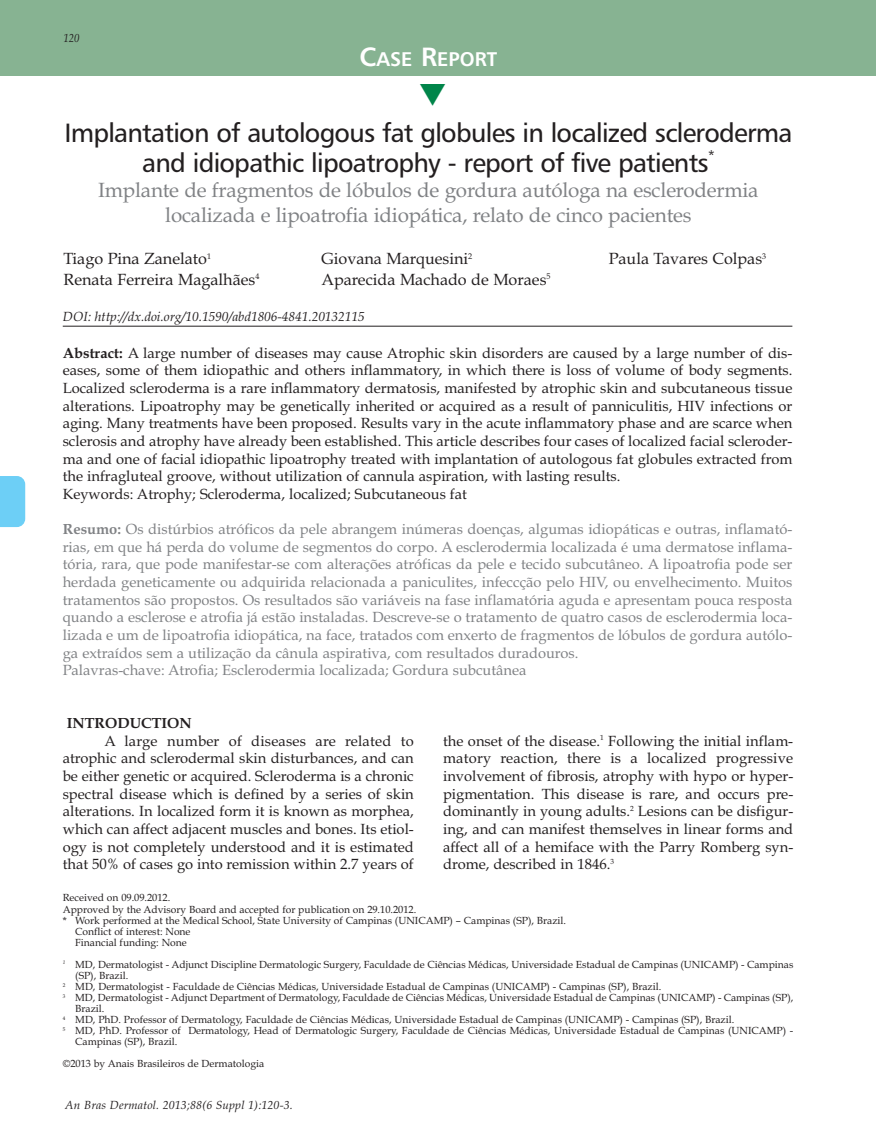
<style>
.page{position:relative;width:876px;height:1137px;background:#fff}
.page>*{position:absolute;margin:0;border:0;box-sizing:border-box;transform-origin:0 0}
.t1{font:26.4px/30.9px "Humanist 777 BT Roman B";letter-spacing:-.03em;color:#231f20;text-align:center}
.t2{font:20.55px/25px "Book Antiqua";letter-spacing:-.01em;color:#808285;text-align:center}
.t3{font:19.8px "Humanist 777 BT Bold B";color:#fff}
.t4{font:16.2px "Book Antiqua";color:#231f20}
.t5{font:14.7px/17.7px "Book Antiqua";color:#231f20;text-align:justify}
.t6{font:14.7px/17.7px "Book Antiqua";color:#808285}
.t7{font:700 14.7px "Book Antiqua";color:#231f20}
.t8{font:italic 13.2px "Book Antiqua";color:#231f20}
.t9{font:13.2px "Humanist 777 BT Roman B";color:#231f20}
.t10{font:italic 11.7px "Book Antiqua";letter-spacing:.015em;color:#231f20}
.t11{font:italic 11.7px "Book Antiqua";letter-spacing:.015em;color:#231f20;scale:.9 1}
.t12{font:10.35px/10.9px "Book Antiqua";color:#231f20}
.s1{font-size:26.4px}
.s2{font-weight:700}
</style>
<div class="page">
<div style="left:0;top:0;width:875px;height:76px;background:#87b392"></div>
<hr style="left:63px;top:326px;width:729px;height:1px;background:#231f20">
<svg style="left:0;top:476px;width:25px;height:51px"></svg>
<p class="t11" style="left:64px;top:34px;width:19px">120</p>
<h3 class="t3" style="left:359px;top:51px;width:139px"><span class="s1">C</span>ASE <span class="s1">R</span>EPORT</h3>
<h1 class="t1" style="left:64px;top:119px;width:729px">Implantation of autologous fat globules in localized scleroderma and idiopathic lipoatrophy - report of five patients</h1>
<p class="t9" style="left:708px;top:150px;width:8px">*</p>
<h2 class="t2" style="left:98px;top:180px;width:661px">Implante de fragmentos de lóbulos de gordura autóloga na esclerodermia localizada e lipoatrofia idiopática, relato de cinco pacientes</h2>
<p class="t4" style="left:64px;top:253px;width:149px">Tiago Pina Zanelato<sup>1</sup></p>
<p class="t4" style="left:321px;top:253px;width:152px">Giovana Marquesini<sup>2</sup></p>
<p class="t4" style="left:608px;top:253px;width:159px">Paula Tavares Colpas<sup>3</sup></p>
<p class="t4" style="left:64px;top:273px;width:197px">Renata Ferreira Magalhães<sup>4</sup></p>
<p class="t4" style="left:321px;top:273px;width:231px">Aparecida Machado de Moraes<sup>5</sup></p>
<p class="t8" style="left:63px;top:311px;width:303px">DOI: http://dx.doi.org/10.1590/abd1806-4841.20132115</p>
<p class="t5" style="left:63px;top:346px;width:731px;text-align:left"><span class="s2">Abstract:</span> A large number of diseases may cause Atrophic skin disorders are caused by a large number of dis&shy;eases, some of them idiopathic and others inflammatory, in which there is loss of volume of body segments.<br>Localized scleroderma is a rare inflammatory dermatosis, manifested by atrophic skin and subcutaneous tissue alterations. Lipoatrophy may be genetically inherited or acquired as a result of panniculitis, HIV infections or aging. Many treatments have been proposed. Results vary in the acute inflammatory phase and are scarce when sclerosis and atrophy have already been established. This article describes four cases of localized facial scleroder&shy;ma and one of facial idiopathic lipoatrophy treated with implantation of autologous fat globules extracted from the infragluteal groove, without utilization of cannula aspiration, with lasting results.<br>Keywords: Atrophy; Scleroderma, localized; Subcutaneous fat</p>
<p class="t6" style="left:63px;top:522px;width:731px"><span class="s2">Resumo:</span> Os distúrbios atróficos da pele abrangem inúmeras doenças, algumas idiopáticas e outras, inflamató&shy;rias, em que há perda do volume de segmentos do corpo. A esclerodermia localizada é uma dermatose inflama&shy;tória, rara, que pode manifestar-se com alterações atróficas da pele e tecido subcutâneo. A lipoatrofia pode ser herdada geneticamente ou adquirida relacionada a paniculites, infeccção pelo HIV, ou envelhecimento. Muitos tratamentos são propostos. Os resultados são variáveis na fase inflamatória aguda e apresentam pouca resposta quando a esclerose e atrofia já estão instaladas. Descreve-se o tratamento de quatro casos de esclerodermia loca&shy;lizada e um de lipoatrofia idiopática, na face, tratados com enxerto de fragmentos de lóbulos de gordura autólo&shy;ga extraídos sem a utilização da cânula aspirativa, com resultados duradouros.<br>Palavras-chave: Atrofia; Esclerodermia localizada; Gordura subcutânea</p>
<p class="t7" style="left:67px;top:717px;width:126px">INTRODUCTION</p>
<p class="t5" style="left:63px;top:734px;width:352px;text-indent:42px">A large number of diseases are related to atrophic and sclerodermal skin disturbances, and can be either genetic or acquired. Scleroderma is a chronic spectral disease which is defined by a series of skin alterations. In localized form it is known as morphea, which can affect adjacent muscles and bones. Its etiol&shy;ogy is not completely understood and it is estimated that 50% of cases go into remission within 2.7 years of</p>
<p class="t5" style="left:443px;top:734px;width:351px">the onset of the disease.<sup>1</sup> Following the initial inflam&shy;matory reaction, there is a localized progressive involvement of fibrosis, atrophy with hypo or hyper&shy;pigmentation. This disease is rare, and occurs pre&shy;dominantly in young adults.<sup>2</sup> Lesions can be disfigur&shy;ing, and can manifest themselves in linear forms and affect all of a hemiface with the Parry Romberg syn&shy;drome, described in 1846.<sup>3</sup></p>
<p class="t12" style="left:63px;top:892px;width:355px;line-height:12.3px">Received on 09.09.2012.<br>Approved by the Advisory Board and accepted for publication on 29.10.2012.</p>
<p class="t12" style="left:75px;top:916px;width:492px;text-indent:-13px">* Work performed at the Medical School, State University of Campinas (UNICAMP) – Campinas (SP), Brazil.<br>Conflict of interest: None<br>Financial funding: None</p>
<p class="t12" style="left:63px;top:960px;width:732px"><sup>1</sup> MD, Dermatologist - Adjunct Discipline Dermatologic Surgery, Faculdade de Ciências Médicas, Universidade Estadual de Campinas (UNICAMP) - Campinas</p>
<p class="t12" style="left:75px;top:971px;width:55px">(SP), Brazil.</p>
<p class="t12" style="left:63px;top:982px;width:600px"><sup>2</sup> MD, Dermatologist - Faculdade de Ciências Médicas, Universidade Estadual de Campinas (UNICAMP) - Campinas (SP), Brazil.</p>
<p class="t12" style="left:63px;top:993px;width:732px"><sup>3</sup> MD, Dermatologist - Adjunct Department of Dermatology, Faculdade de Ciências Médicas, Universidade Estadual de Campinas (UNICAMP) - Campinas (SP),</p>
<p class="t12" style="left:75px;top:1004px;width:31px">Brazil.</p>
<p class="t12" style="left:63px;top:1016px;width:673px"><sup>4</sup> MD, PhD. Professor of Dermatology, Faculdade de Ciências Médicas, Universidade Estadual de Campinas (UNICAMP) - Campinas (SP), Brazil.</p>
<p class="t12" style="left:63px;top:1027px;width:732px"><sup>5</sup> MD, PhD. Professor of Dermatology, Head of Dermatologic Surgery, Faculdade de Ciências Médicas, Universidade Estadual de Campinas (UNICAMP) -</p>
<p class="t12" style="left:75px;top:1038px;width:104px">Campinas (SP), Brazil.</p>
<p class="t12" style="left:63px;top:1060px;width:203px">©2013 by Anais Brasileiros de Dermatologia</p>
<p class="t10" style="left:65px;top:1101px;width:229px">An Bras Dermatol. 2013;88(6 Suppl 1):120-3.</p>
</div>
